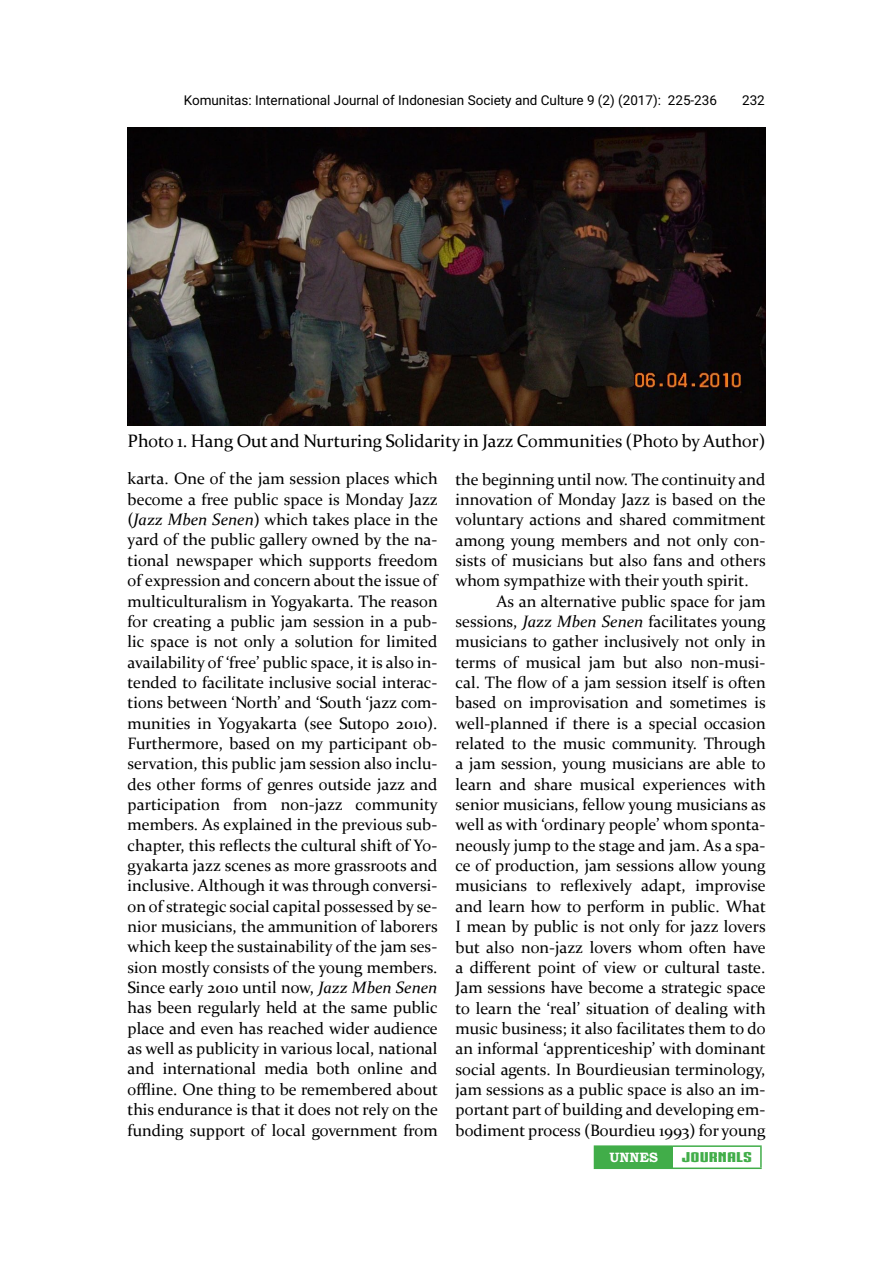
<style>
.page{position:relative;width:893px;height:1263px;background:#fff}
.page>*{position:absolute;margin:0;border:0;box-sizing:border-box;transform-origin:0 0}
.t1{font:18px "Constantia";color:#000}
.t2{font:16.5px/20.4px "Constantia";color:#000;text-align:justify}
.t3{font:13.5px "Roboto";color:#000}
.t4{font:13.5px "IRONMANOFWAR002 NCV";color:#41ad49;scale:1.53 1}
.t5{font:700 13.5px "Bookman Old Style";color:#fff}
.s1{font-style:italic}
</style>
<div class="page">
<div style="left:594px;top:1146px;width:79px;height:22px;background:#41ad49"></div>
<hr style="left:594px;top:1145px;width:79px;height:2px;background:#41ad49">
<hr style="left:673px;top:1145px;width:89px;height:2px;background:#41ad49">
<hr style="left:760px;top:1147px;width:2px;height:20px;background:#41ad49">
<hr style="left:594px;top:1167px;width:79px;height:2px;background:#41ad49">
<hr style="left:673px;top:1167px;width:89px;height:2px;background:#41ad49">
<img style="left:128px;top:128px;width:637px;height:298px">
<p class="t3" style="left:184px;top:94px;width:535px">Komunitas: International Journal of Indonesian Society and Culture 9 (2) (2017): 225-236</p>
<p class="t3" style="left:742px;top:94px;width:24px">232</p>
<p class="t1" style="left:128px;top:434px;width:639px">Photo 1. Hang Out and Nurturing Solidarity in Jazz Communities (Photo by Author)</p>
<p class="t2" style="left:128px;top:470px;width:312px">karta. One of the jam session places which become a free public space is Monday Jazz (<span class="s1">Jazz Mben Senen</span>) which takes place in the yard of the public gallery owned by the na&shy;tional newspaper which supports freedom of expression and concern about the issue of multiculturalism in Yogyakarta. The reason for creating a public jam session in a pub&shy;lic space is not only a solution for limited availability of ‘free’ public space, it is also in&shy;tended to facilitate inclusive social interac&shy;tions between ‘North’ and ‘South ‘jazz com&shy;munities in Yogyakarta (see Sutopo 2010).<br>Furthermore, based on my participant ob&shy;servation, this public jam session also inclu&shy;des other forms of genres outside jazz and participation from non-jazz community members. As explained in the previous sub&shy;chapter, this reflects the cultural shift of Yo&shy;gyakarta jazz scenes as more grassroots and inclusive. Although it was through conversi&shy;on of strategic social capital possessed by se&shy;nior musicians, the ammunition of laborers which keep the sustainability of the jam ses&shy;sion mostly consists of the young members.<br>Since early 2010 until now, <span class="s1">Jazz Mben Senen </span>has been regularly held at the same public place and even has reached wider audience as well as publicity in various local, national and international media both online and offline. One thing to be remembered about this endurance is that it does not rely on the funding support of local government from</p>
<p class="t2" style="left:455px;top:470px;width:312px">the beginning until now. The continuity and innovation of Monday Jazz is based on the voluntary actions and shared commitment among young members and not only con&shy;sists of musicians but also fans and others whom sympathize with their youth spirit.</p>
<p class="t2" style="left:455px;top:592px;width:312px;text-indent:41px">As an alternative public space for jam sessions, <span class="s1">Jazz Mben Senen</span> facilitates young musicians to gather inclusively not only in terms of musical jam but also non-musi&shy;cal. The flow of a jam session itself is often based on improvisation and sometimes is well-planned if there is a special occasion related to the music community. Through a jam session, young musicians are able to learn and share musical experiences with senior musicians, fellow young musicians as well as with ‘ordinary people’ whom sponta&shy;neously jump to the stage and jam. As a spa&shy;ce of production, jam sessions allow young musicians to reflexively adapt, improvise and learn how to perform in public. What I mean by public is not only for jazz lovers but also non-jazz lovers whom often have a different point of view or cultural taste.<br>Jam sessions have become a strategic space to learn the ‘real’ situation of dealing with music business; it also facilitates them to do an informal ‘apprenticeship’ with dominant social agents. In Bourdieusian terminology, jam sessions as a public space is also an im&shy;portant part of building and developing em&shy;bodiment process (Bourdieu 1993) for young</p>
<p class="t5" style="left:609px;top:1149px;width:50px">UNNES</p>
<p class="t4" style="left:682px;top:1150px;width:48px">JOURNALS</p>
</div>
